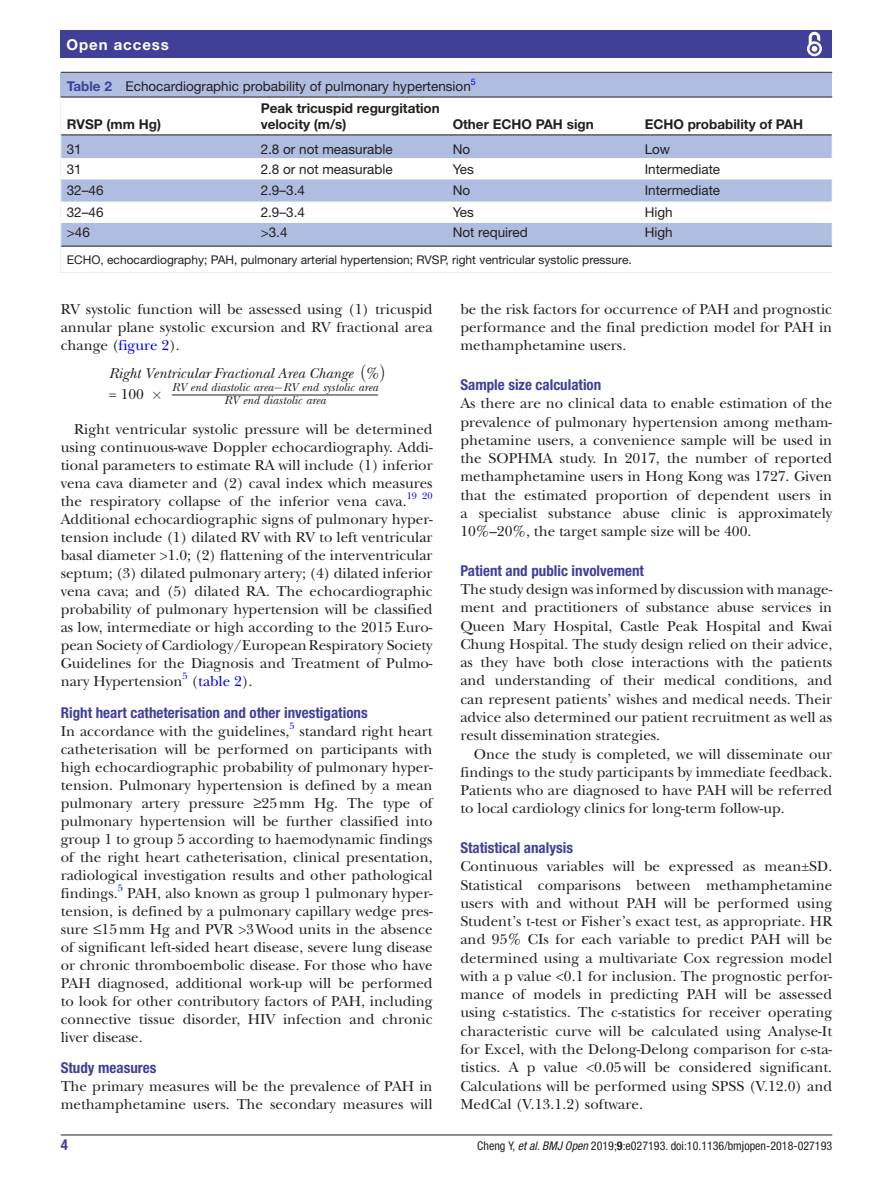
<style>
.page{position:relative;width:893px;height:1191px;background:#fff}
.page>*{position:absolute;margin:0;border:0;box-sizing:border-box;transform-origin:0 0}
.t1{font:15px/18px "New Baskerville";color:#231f20;text-align:justify}
.t2{font:700 condensed 15px "Helvetica Neue LT Std";color:#414099}
.t3{font:italic 15px "New Baskerville";color:#231f20}
.t4{font:700 15px "Helvetica Neue LT Std";letter-spacing:.065em;color:#fff}
.t5{font:15px "New Baskerville";color:#00f}
.t6{font:15px "New Baskerville";color:#231f20}
.t7{font:15px "CMEX10";color:#231f20}
.t8{font:13.5px "Helvetica Neue LT Std";color:#231f20}
.t9{font:700 13.5px/16.2px "Helvetica Neue LT Std";color:#231f20}
.t10{font:12px "Helvetica Neue LT Std";color:#231f20}
.t11{font:condensed 12px "Helvetica Neue LT Std";color:#231f20}
.t12{font:italic 12px/13px "New Baskerville";color:#231f20;text-align:center}
.t13{font:9.9px "New Baskerville";color:#00f}
.s1{font-weight:700;color:#414099}
.s2{color:#00f}
.s3{font-family:"CMSY10"}
.s4{font-family:"CMSY8";font-style:normal}
.s5{color:#231f20}
.s6{font-style:italic}
.s7{font-weight:700}
</style>
<div class="page">
<hr style="left:61px;top:1134px;width:771px;height:1px;background:#231f20">
<div style="left:61px;top:31px;width:771px;height:27px;background:#414099"></div>
<svg style="left:807px;top:31px;width:15px;height:26px"></svg>
<hr style="left:172px;top:395px;width:206px;height:1px;background:#231f20">
<div style="left:61px;top:73px;width:771px;height:200px;background:#afbde1"></div>
<hr style="left:61px;top:72px;width:771px;height:1px;background:#231f20">
<div style="left:61px;top:98px;width:771px;height:175px;background:#fff"></div>
<svg style="left:61px;top:135px;width:771px;height:111px"></svg>
<hr style="left:61px;top:97px;width:194px;height:1px;background:#231f20">
<hr style="left:61px;top:134px;width:194px;height:1px;background:#231f20">
<hr style="left:255px;top:97px;width:192px;height:1px;background:#231f20">
<hr style="left:255px;top:134px;width:192px;height:1px;background:#231f20">
<hr style="left:447px;top:97px;width:192px;height:1px;background:#231f20">
<hr style="left:447px;top:134px;width:192px;height:1px;background:#231f20">
<hr style="left:639px;top:97px;width:193px;height:1px;background:#231f20">
<hr style="left:639px;top:134px;width:193px;height:1px;background:#231f20">
<hr style="left:255px;top:246px;width:192px;height:1px;background:#231f20">
<hr style="left:447px;top:246px;width:192px;height:1px;background:#231f20">
<hr style="left:639px;top:246px;width:193px;height:1px;background:#231f20">
<hr style="left:61px;top:246px;width:194px;height:1px;background:#231f20">
<svg style="left:60px;top:135px;width:1px;height:138px"></svg>
<hr style="left:67px;top:263px;width:765px;height:1px;background:#fff">
<p class="t4" style="left:66px;top:35px;width:104px">Open access</p>
<p class="t8" style="left:67px;top:78px;width:411px"><span class="s1">Table 2</span> Echocardiographic probability of pulmonary hypertension<sup>5</sup></p>
<p class="t9" style="left:67px;top:116px;width:96px">RVSP (mm Hg)</p>
<p class="t9" style="left:261px;top:99px;width:181px">Peak tricuspid regurgitation velocity (m/s)</p>
<p class="t9" style="left:453px;top:116px;width:143px">Other ECHO PAH sign</p>
<p class="t9" style="left:645px;top:116px;width:160px">ECHO probability of PAH</p>
<p class="t8" style="left:67px;top:141px;width:17px">31</p>
<p class="t8" style="left:261px;top:141px;width:134px">2.8 or not measurable</p>
<p class="t8" style="left:453px;top:141px;width:19px">No</p>
<p class="t8" style="left:645px;top:141px;width:27px">Low</p>
<p class="t8" style="left:67px;top:161px;width:17px">31</p>
<p class="t8" style="left:261px;top:161px;width:134px">2.8 or not measurable</p>
<p class="t8" style="left:453px;top:161px;width:23px">Yes</p>
<p class="t8" style="left:645px;top:161px;width:77px">Intermediate</p>
<p class="t8" style="left:67px;top:182px;width:38px">32–46</p>
<p class="t8" style="left:261px;top:182px;width:46px">2.9–3.4</p>
<p class="t8" style="left:453px;top:182px;width:19px">No</p>
<p class="t8" style="left:645px;top:182px;width:77px">Intermediate</p>
<p class="t8" style="left:67px;top:204px;width:38px">32–46</p>
<p class="t8" style="left:261px;top:204px;width:46px">2.9–3.4</p>
<p class="t8" style="left:453px;top:204px;width:23px">Yes</p>
<p class="t8" style="left:645px;top:204px;width:29px">High</p>
<p class="t8" style="left:67px;top:224px;width:25px">&gt;46</p>
<p class="t8" style="left:261px;top:224px;width:28px">&gt;3.4</p>
<p class="t8" style="left:453px;top:224px;width:77px">Not required</p>
<p class="t8" style="left:645px;top:224px;width:29px">High</p>
<p class="t10" style="left:67px;top:252px;width:567px">ECHO, echocardiography; PAH, pulmonary arterial hypertension; RVSP, right ventricular systolic pressure.</p>
<p class="t1" style="left:61px;top:300px;width:373px">RV systolic function will be assessed using (1) tricuspid annular plane systolic excursion and RV fractional area change (<span class="s2">figure 2</span>).</p>
<p class="t3" style="left:109px;top:364px;width:246px">Right Ventricular Fractional Area Change</p>
<p class="t7" style="left:359px;top:351px;width:8px">(</p>
<p class="t6" style="left:366px;top:364px;width:15px">%</p>
<p class="t7" style="left:380px;top:351px;width:8px">)</p>
<p class="t6" style="left:109px;top:385px;width:56px">= 100 <span class="s3">×</span></p>
<p class="t12" style="left:172px;top:380px;width:208px">RV end diastolic area<span class="s4">−</span>RV end systolic area<br>RV end diastolic area</p>
<p class="t1" style="left:61px;top:420px;width:373px;text-indent:13px">Right ventricular systolic pressure will be determined using continuous-wave Doppler echocardiography. Addi&shy;tional parameters to estimate RA will include (1) inferior vena cava diameter and (2) caval index which measures the respiratory collapse of the inferior vena cava.</p>
<p class="t13" style="left:407px;top:490px;width:27px">19 20</p>
<p class="t1" style="left:61px;top:510px;width:373px">Additional echocardiographic signs of pulmonary hyper&shy;tension include (1) dilated RV with RV to left ventricular basal diameter &gt;1.0; (2) flattening of the interventricular septum; (3) dilated pulmonary artery; (4) dilated inferior vena cava; and (5) dilated RA. The echocardiographic probability of pulmonary hypertension will be classified as low, intermediate or high according to the 2015 Euro&shy;pean Society of Cardiology/EuropeanRespiratory Society Guidelines for the Diagnosis and Treatment of Pulmo&shy;nary Hypertension</p>
<p class="t13" style="left:183px;top:670px;width:7px">5</p>
<p class="t5" style="left:192px;top:672px;width:62px"><span class="s5">(</span>table 2<span class="s5">).</span></p>
<p class="t2" style="left:61px;top:703px;width:308px">Right heart catheterisation and other investigations</p>
<p class="t1" style="left:61px;top:722px;width:230px">In accordance with the guidelines,</p>
<p class="t13" style="left:289px;top:720px;width:7px">5</p>
<p class="t1" style="left:61px;top:722px;width:373px;text-indent:239px">standard right heart catheterisation will be performed on participants with high echocardiographic probability of pulmonary hyper&shy;tension. Pulmonary hypertension is defined by a mean pulmonary artery pressure ≥25mm Hg. The type of pulmonary hypertension will be further classified into group 1 to group 5 according to haemodynamic findings of the right heart catheterisation, clinical presentation, radiological investigation results and other pathological findings.<sup>5</sup> PAH, also known as group 1 pulmonary hyper&shy;tension, is defined by a pulmonary capillary wedge pres&shy;sure ≤15mm Hg and PVR &gt;3Wood units in the absence of significant left-sided heart disease, severe lung disease or chronic thromboembolic disease. For those who have PAH diagnosed, additional work-up will be performed to look for other contributory factors of PAH, including connective tissue disorder, HIV infection and chronic liver disease.</p>
<p class="t2" style="left:61px;top:1059px;width:97px">Study measures</p>
<p class="t1" style="left:61px;top:1077px;width:373px">The primary measures will be the prevalence of PAH in methamphetamine users. The secondary measures will</p>
<p class="t1" style="left:460px;top:300px;width:373px">be the risk factors for occurrence of PAH and prognostic performance and the final prediction model for PAH in methamphetamine users.</p>
<p class="t2" style="left:460px;top:375px;width:142px">Sample size calculation</p>
<p class="t1" style="left:460px;top:394px;width:373px">As there are no clinical data to enable estimation of the prevalence of pulmonary hypertension among metham&shy;phetamine users, a convenience sample will be used in the SOPHMA study. In 2017, the number of reported methamphetamine users in Hong Kong was 1727. Given that the estimated proportion of dependent users in a specialist substance abuse clinic is approximately 10%–20%, the target sample size will be 400.</p>
<p class="t2" style="left:460px;top:561px;width:185px">Patient and public involvement</p>
<p class="t1" style="left:460px;top:580px;width:373px">The study design was informed by discussion with manage&shy;ment and practitioners of substance abuse services in Queen Mary Hospital, Castle Peak Hospital and Kwai Chung Hospital. The study design relied on their advice, as they have both close interactions with the patients and understanding of their medical conditions, and can represent patients’ wishes and medical needs. Their advice also determined our patient recruitment as well as result dissemination strategies.</p>
<p class="t1" style="left:460px;top:744px;width:373px;text-indent:13px">Once the study is completed, we will disseminate our findings to the study participants by immediate feedback.<br>Patients who are diagnosed to have PAH will be referred to local cardiology clinics for long-term follow-up.</p>
<p class="t2" style="left:460px;top:838px;width:114px">Statistical analysis</p>
<p class="t1" style="left:460px;top:857px;width:373px">Continuous variables will be expressed as mean±SD.<br>Statistical comparisons between methamphetamine users with and without PAH will be performed using Student’s t-test or Fisher’s exact test, as appropriate. HR and 95% CIs for each variable to predict PAH will be determined using a multivariate Cox regression model with a p value &lt;0.1 for inclusion. The prognostic perfor&shy;mance of models in predicting PAH will be assessed using c-statistics. The c-statistics for receiver operating characteristic curve will be calculated using Analyse-It for Excel, with the Delong-Delong comparison for c-sta&shy;tistics. A p value &lt;0.05will be considered significant.<br>Calculations will be performed using SPSS (V.12.0) and MedCal (V.13.1.2) software.</p>
<p class="t2" style="left:61px;top:1135px;width:9px">4</p>
<p class="t11" style="left:477px;top:1138px;width:356px">Cheng Y, <span class="s6">et al</span>. <span class="s6">BMJ Open</span> 2019;<span class="s7">9</span>:e027193. doi:10.1136/bmjopen-2018-027193</p>
</div>
